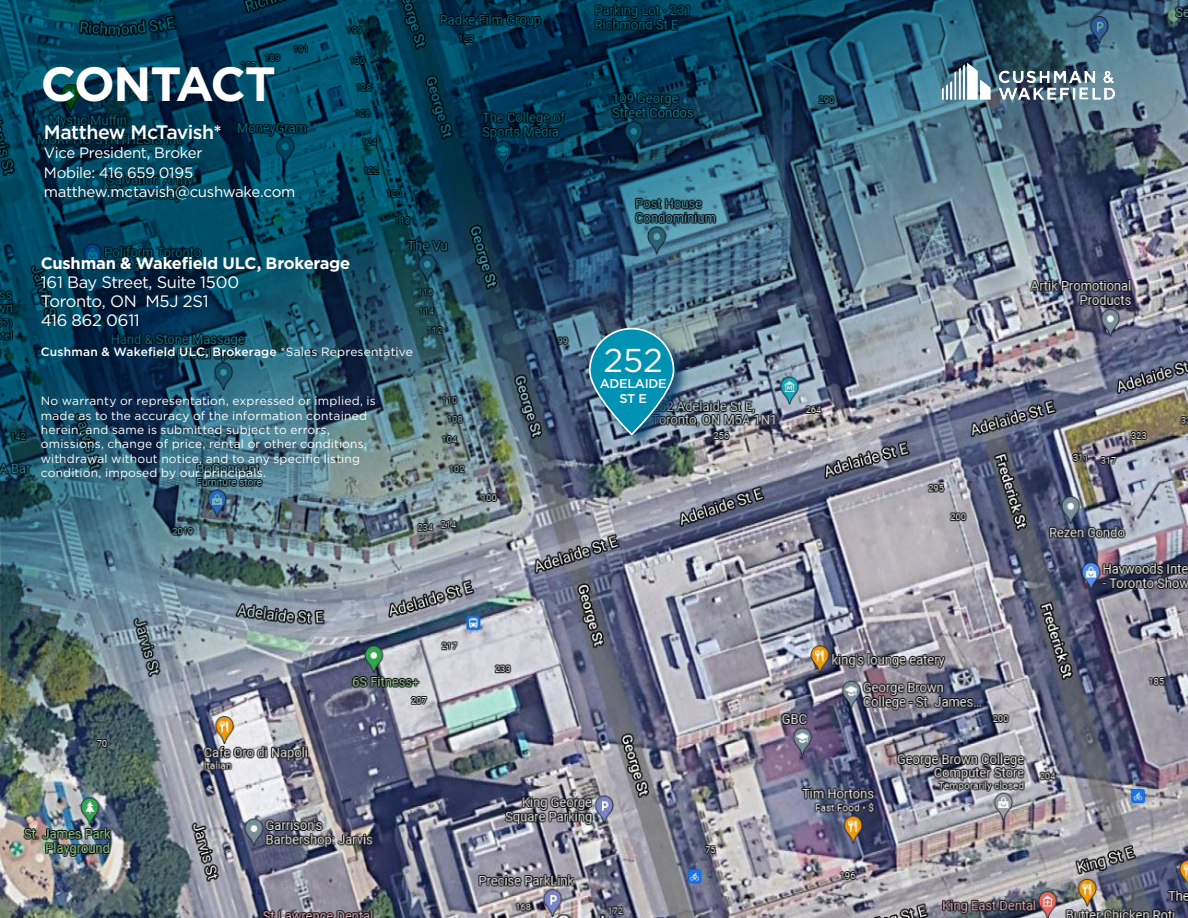
<style>
.page{position:relative;width:1188px;height:918px;background:#fff}
.page>*{position:absolute;margin:0;border:0;box-sizing:border-box;transform-origin:0 0}
.t1{font:700 48px "Gotham";letter-spacing:-.035em;color:#fff}
.t2{font:33px "Gotham";color:#fdfbfb}
.List_Paragraph{font:500 19.5px "Gotham";letter-spacing:-.03em;color:#fff}
.List_Paragraph-2{font:16.5px "Gotham";letter-spacing:-.02em;color:#fff}
.List_Paragraph-3{font:700 16.5px "Gotham";letter-spacing:-.02em;color:#fff}
.List_Paragraph-4{font:15px "Gotham";letter-spacing:-.02em;color:#fff}
.t3{font:500 12.75px "Gotham";letter-spacing:-.025em;color:#fdfbfb}
.t4{font:12px/14.4px "Gotham";letter-spacing:.015em;color:#fff}
.t5{font:500 12px "Gotham";letter-spacing:.02em;color:#fff}
.s1{font-weight:400}
</style>
<div class="page">
<img style="left:0;top:0;width:1188px;height:918px">
<img style="left:919px;top:56px;width:209px;height:65px">
<div style="left:588px;top:326px;width:101px;height:123px;background:#003864;opacity:.75"></div>
<svg style="left:590px;top:329px;width:84px;height:105px;background:#148fae"></svg>
<div style="left:589px;top:328px;width:85px;height:107px;border:2px solid #fff;border-radius:42px"></div>
<p class="t1" style="left:41px;top:52px;width:237px">CONTACT</p>
<p class="List_Paragraph" style="left:44px;top:119px;width:180px">Matthew McTavish*</p>
<p class="List_Paragraph-4" style="left:44px;top:143px;width:160px">Vice President, Broker</p>
<p class="List_Paragraph-4" style="left:44px;top:163px;width:151px">Mobile: 416 659 0195</p>
<p class="List_Paragraph-4" style="left:44px;top:182px;width:253px">matthew.mctavish@cushwake.com</p>
<p class="List_Paragraph-3" style="left:41px;top:253px;width:311px">Cushman &amp; Wakefield ULC, Brokerage</p>
<p class="List_Paragraph-2" style="left:41px;top:272px;width:200px">161 Bay Street, Suite 1500</p>
<p class="List_Paragraph-2" style="left:41px;top:291px;width:169px">Toronto, ON M5J 2S1</p>
<p class="List_Paragraph-2" style="left:41px;top:310px;width:101px">416 862 0611</p>
<p class="t5" style="left:41px;top:344px;width:374px">Cushman &amp; Wakefield ULC, Brokerage <span class="s1">*Sales Representative</span></p>
<p class="t4" style="left:41px;top:393px;width:337px">No warranty or representation, expressed or implied, is made as to the accuracy of the information contained herein, and same is submitted subject to errors, omissions, change of price, rental or other conditions, withdrawal without notice, and to any specific listing condition, imposed by our principals.</p>
<p class="t2" style="left:604px;top:339px;width:61px">252</p>
<p class="t3" style="left:600px;top:375px;width:68px">ADELAIDE</p>
<p class="t3" style="left:619px;top:390px;width:29px">ST E</p>
</div>
